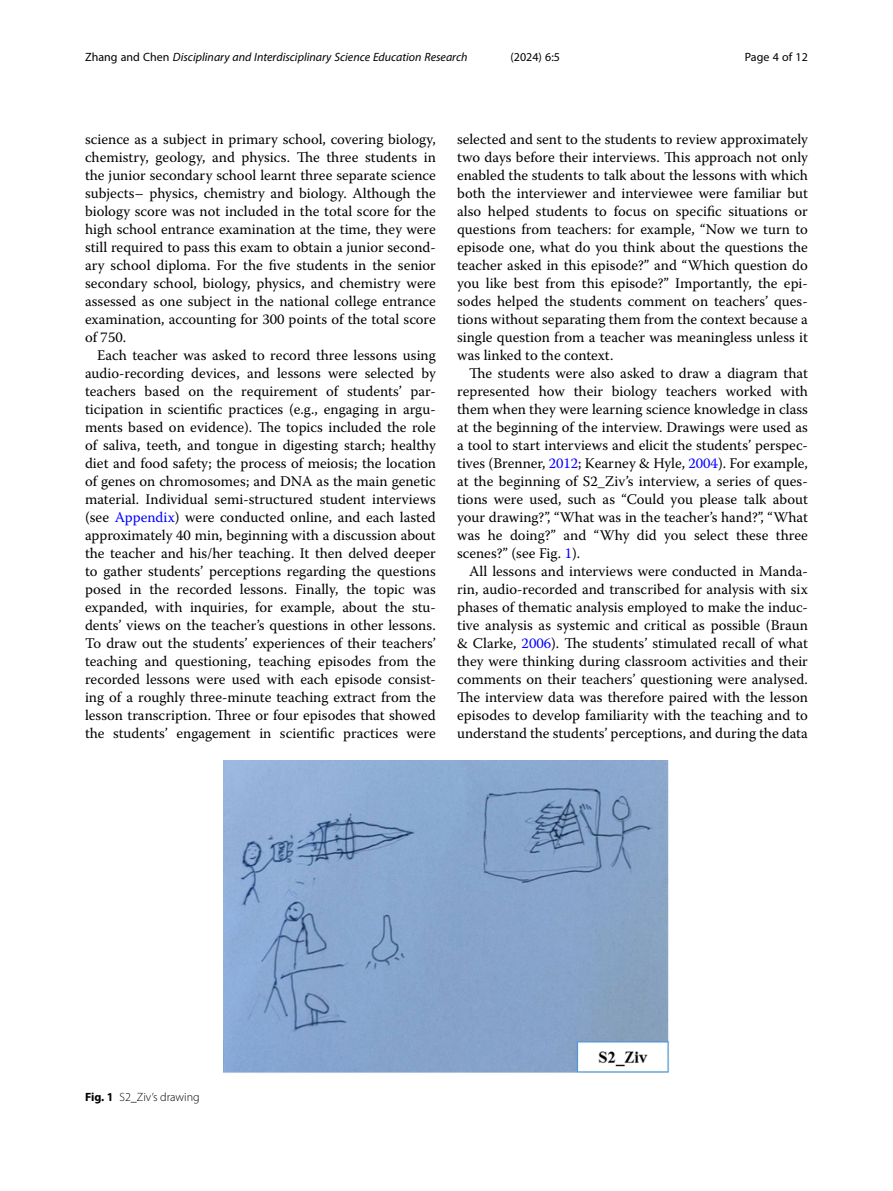
<style>
.page{position:relative;width:893px;height:1191px;background:#fff}
.page>*{position:absolute;margin:0;border:0;box-sizing:border-box;transform-origin:0 0}
.Body_Text_Indent{font:14.7px/18px "Warnock Pro";color:#000;text-align:justify}
.t1{font:italic 12px "Myriad Pro";color:#000}
.Figure_Caption{font:300 12px "Myriad Pro";color:#000}
.t2{font:12px "Myriad Pro";color:#000}
.s1{font-style:normal}
.s2{color:#00f}
.s3{font-weight:700}
</style>
<div class="page">
<img style="left:223px;top:760px;width:447px;height:313px">
<p class="t1" style="left:85px;top:50px;width:384px"><span class="s1">Zhang and Chen</span> Disciplinary and Interdisciplinary Science Education Research</p>
<p class="t2" style="left:511px;top:50px;width:51px">(2024) 6:5</p>
<p class="t2" style="left:745px;top:50px;width:65px">Page 4 of 12</p>
<p class="Body_Text_Indent" style="left:85px;top:130px;width:352px">science as a subject in primary school, covering biology, chemistry, geology, and physics. The three students in the junior secondary school learnt three separate science subjects– physics, chemistry and biology. Although the biology score was not included in the total score for the high school entrance examination at the time, they were still required to pass this exam to obtain a junior second&shy;ary school diploma. For the five students in the senior secondary school, biology, physics, and chemistry were assessed as one subject in the national college entrance examination, accounting for 300 points of the total score of 750.</p>
<p class="Body_Text_Indent" style="left:85px;top:346px;width:352px;text-indent:12px">Each teacher was asked to record three lessons using audio-recording devices, and lessons were selected by teachers based on the requirement of students’ par&shy;ticipation in scientific practices (e.g., engaging in argu&shy;ments based on evidence). The topics included the role of saliva, teeth, and tongue in digesting starch; healthy diet and food safety; the process of meiosis; the location of genes on chromosomes; and DNA as the main genetic material. Individual semi-structured student interviews (see <span class="s2">Appendix</span>) were conducted online, and each lasted approximately 40 min, beginning with a discussion about the teacher and his/her teaching. It then delved deeper to gather students’ perceptions regarding the questions posed in the recorded lessons. Finally, the topic was expanded, with inquiries, for example, about the stu&shy;dents’ views on the teacher’s questions in other lessons.<br>To draw out the students’ experiences of their teachers’ teaching and questioning, teaching episodes from the recorded lessons were used with each episode consist&shy;ing of a roughly three-minute teaching extract from the lesson transcription. Three or four episodes that showed the students’ engagement in scientific practices were</p>
<p class="Body_Text_Indent" style="left:457px;top:130px;width:352px">selected and sent to the students to review approximately two days before their interviews. This approach not only enabled the students to talk about the lessons with which both the interviewer and interviewee were familiar but also helped students to focus on specific situations or questions from teachers: for example, “Now we turn to episode one, what do you think about the questions the teacher asked in this episode?” and “Which question do you like best from this episode?” Importantly, the epi&shy;sodes helped the students comment on teachers’ ques&shy;tions without separating them from the context because a single question from a teacher was meaningless unless it was linked to the context.</p>
<p class="Body_Text_Indent" style="left:457px;top:364px;width:352px;text-indent:12px">The students were also asked to draw a diagram that represented how their biology teachers worked with them when they were learning science knowledge in class at the beginning of the interview. Drawings were used as a tool to start interviews and elicit the students’ perspec&shy;tives (Brenner, <span class="s2">2012</span>; Kearney &amp; Hyle, <span class="s2">2004</span>). For example, at the beginning of S2_Ziv’s interview, a series of ques&shy;tions were used, such as “Could you please talk about your drawing?”, “What was in the teacher’s hand?”, “What was he doing?” and “Why did you select these three scenes?” (see Fig. <span class="s2">1</span>).</p>
<p class="Body_Text_Indent" style="left:457px;top:562px;width:352px;text-indent:12px">All lessons and interviews were conducted in Manda&shy;rin, audio-recorded and transcribed for analysis with six phases of thematic analysis employed to make the induc&shy;tive analysis as systemic and critical as possible (Braun &amp; Clarke, <span class="s2">2006</span>). The students’ stimulated recall of what they were thinking during classroom activities and their comments on their teachers’ questioning were analysed.<br>The interview data was therefore paired with the lesson episodes to develop familiarity with the teaching and to understand the students’ perceptions, and during the data</p>
<p class="Figure_Caption" style="left:85px;top:1089px;width:116px"><span class="s3">Fig. 1</span> S2_Ziv’s drawing</p>
</div>
